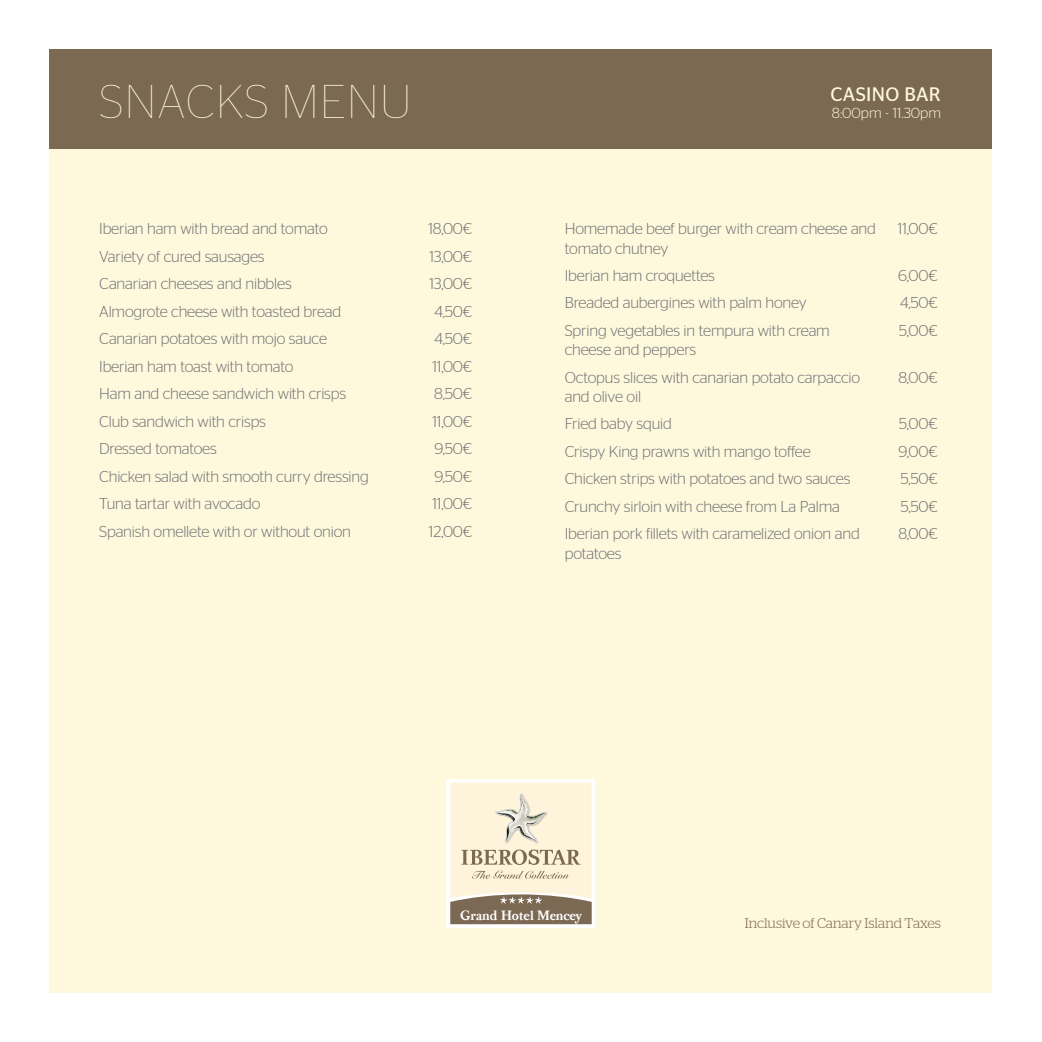
<style>
.page{position:relative;width:1042px;height:1042px;background:#fff}
.page>*{position:absolute;margin:0;border:0;box-sizing:border-box;transform-origin:0 0}
.t1{font:100 47.25px "Stag Sans";letter-spacing:.02em;color:#fef8dd}
.t2{font:19.6px "Stag Sans";letter-spacing:.02em;color:#fef8dd}
.t3{font:300 15.75px/19.2px "Stag Sans";letter-spacing:-.01em;color:#6c6d70}
.t4{font:300 14.7px "Stag Sans";color:#fef8dd}
.t5{font:700 14.35px "Pradell";color:#fff}
.t6{font:300 14px "Stag";color:#7c6954}
</style>
<div class="page">
<div style="left:50px;top:50px;width:942px;height:942px;background:#fef8dd"></div>
<div style="left:50px;top:50px;width:942px;height:99px;background:#7c6954"></div>
<div style="left:446px;top:779px;width:149px;height:149px;background:#fff"></div>
<svg style="left:450px;top:783px;width:142px;height:141px;background:#dcd1ba"></svg>
<h1 class="t1" style="left:100px;top:75px;width:314px">SNACKS MENU</h1>
<p class="t2" style="left:830px;top:83px;width:112px">CASINO BAR</p>
<p class="t4" style="left:832px;top:105px;width:111px">8:00pm - 11.30pm</p>
<p class="t3" style="left:99px;top:219px;width:230px">Iberian ham with bread and tomato</p>
<p class="t3" style="left:428px;top:219px;width:45px">18,00€</p>
<p class="t3" style="left:99px;top:246px;width:167px">Variety of cured sausages</p>
<p class="t3" style="left:429px;top:246px;width:44px">13,00€</p>
<p class="t3" style="left:99px;top:274px;width:194px">Canarian cheeses and nibbles</p>
<p class="t3" style="left:429px;top:274px;width:44px">13,00€</p>
<p class="t3" style="left:99px;top:301px;width:244px">Almogrote cheese with toasted bread</p>
<p class="t3" style="left:434px;top:301px;width:39px">4,50€</p>
<p class="t3" style="left:99px;top:329px;width:229px">Canarian potatoes with mojo sauce</p>
<p class="t3" style="left:434px;top:329px;width:39px">4,50€</p>
<p class="t3" style="left:99px;top:356px;width:196px">Iberian ham toast with tomato</p>
<p class="t3" style="left:432px;top:356px;width:41px">11,00€</p>
<p class="t3" style="left:99px;top:384px;width:248px">Ham and cheese sandwich with crisps</p>
<p class="t3" style="left:434px;top:384px;width:39px">8,50€</p>
<p class="t3" style="left:99px;top:411px;width:168px">Club sandwich with crisps</p>
<p class="t3" style="left:432px;top:411px;width:41px">11,00€</p>
<p class="t3" style="left:99px;top:439px;width:119px">Dressed tomatoes</p>
<p class="t3" style="left:434px;top:439px;width:39px">9,50€</p>
<p class="t3" style="left:99px;top:466px;width:271px">Chicken salad with smooth curry dressing</p>
<p class="t3" style="left:434px;top:466px;width:39px">9,50€</p>
<p class="t3" style="left:99px;top:494px;width:163px">Tuna tartar with avocado</p>
<p class="t3" style="left:432px;top:494px;width:41px">11,00€</p>
<p class="t3" style="left:99px;top:521px;width:253px">Spanish omellete with or without onion</p>
<p class="t3" style="left:429px;top:521px;width:45px">12,00€</p>
<p class="t3" style="left:565px;top:219px;width:313px">Homemade beef burger with cream cheese and tomato chutney</p>
<p class="t3" style="left:898px;top:219px;width:41px">11,00€</p>
<p class="t3" style="left:565px;top:266px;width:152px">Iberian ham croquettes</p>
<p class="t3" style="left:898px;top:266px;width:41px">6,00€</p>
<p class="t3" style="left:565px;top:293px;width:243px">Breaded aubergines with palm honey</p>
<p class="t3" style="left:900px;top:293px;width:39px">4,50€</p>
<p class="t3" style="left:565px;top:321px;width:267px">Spring vegetables in tempura with cream cheese and peppers</p>
<p class="t3" style="left:899px;top:321px;width:40px">5,00€</p>
<p class="t3" style="left:565px;top:367px;width:297px">Octopus slices with canarian potato carpaccio and olive oil</p>
<p class="t3" style="left:898px;top:367px;width:41px">8,00€</p>
<p class="t3" style="left:565px;top:414px;width:109px">Fried baby squid</p>
<p class="t3" style="left:899px;top:414px;width:40px">5,00€</p>
<p class="t3" style="left:565px;top:442px;width:248px">Crispy King prawns with mango toffee</p>
<p class="t3" style="left:898px;top:442px;width:41px">9,00€</p>
<p class="t3" style="left:565px;top:469px;width:287px">Chicken strips with potatoes and two sauces</p>
<p class="t3" style="left:900px;top:469px;width:39px">5,50€</p>
<p class="t3" style="left:565px;top:496px;width:277px">Crunchy sirloin with cheese from La Palma</p>
<p class="t3" style="left:900px;top:496px;width:39px">5,50€</p>
<p class="t3" style="left:565px;top:524px;width:296px">Iberian pork fillets with caramelized onion and potatoes</p>
<p class="t3" style="left:898px;top:524px;width:41px">8,00€</p>
<p class="t5" style="left:460px;top:907px;width:123px">Grand Hotel Mencey</p>
<p class="t6" style="left:745px;top:915px;width:198px">Inclusive of Canary Island Taxes</p>
</div>
